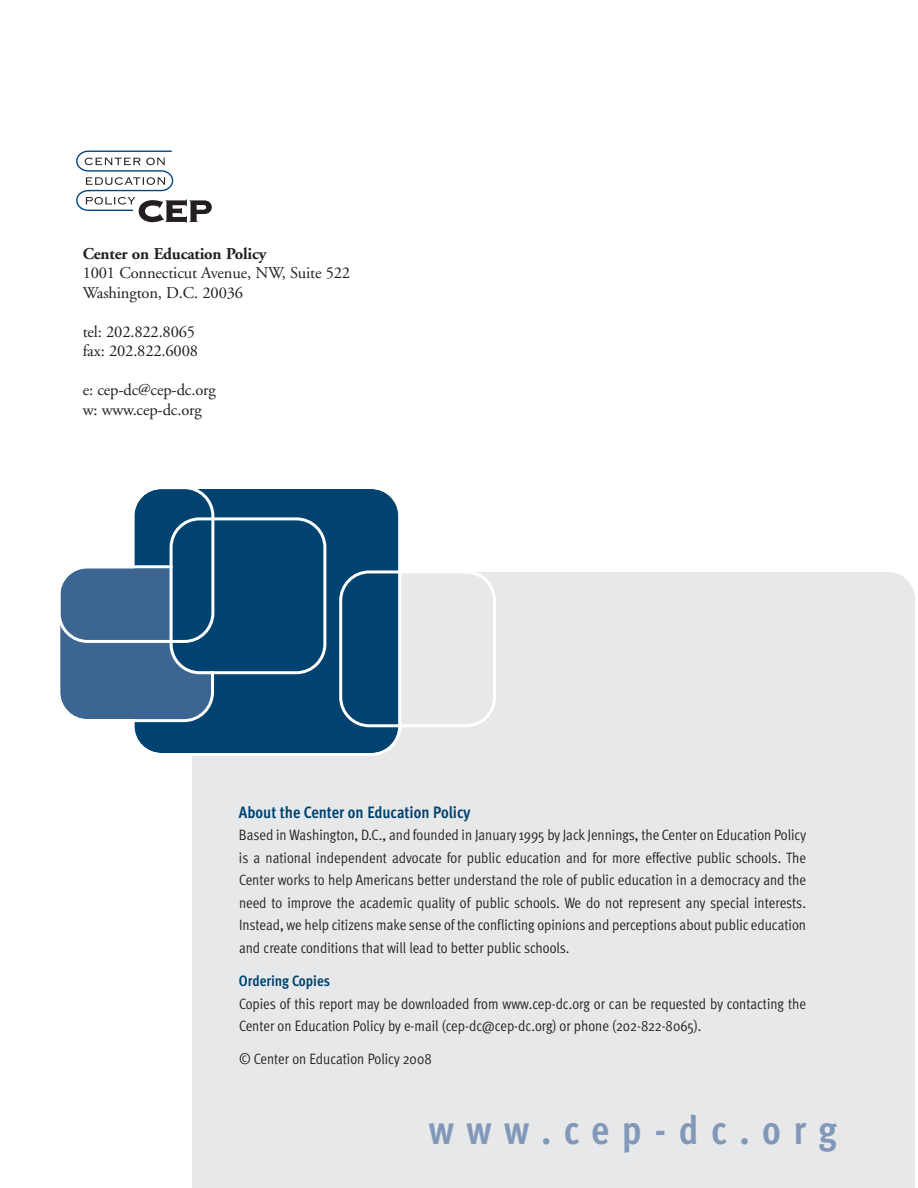
<style>
.page{position:relative;width:918px;height:1188px;background:#fff}
.page>*{position:absolute;margin:0;border:0;box-sizing:border-box;transform-origin:0 0}
.t1{font:700 40.5px "Meta Cond";letter-spacing:.31em;color:#8298b8}
.t2{font:16.5px/19.5px "Adobe Garamond";letter-spacing:-.01em;color:#231f20}
.t3{font:700 16.5px "Meta Cond";color:#004270}
.t4{font:700 16.5px "Adobe Garamond";letter-spacing:-.01em;color:#231f20}
.t5{font:15px/22.5px "Meta Cond Normal";color:#231f20;text-align:justify}
.t6{font:700 15px "Meta Cond";color:#004270}
</style>
<div class="page">
<div style="left:192px;top:572px;width:723px;height:616px;background:#e7e8e9"></div>
<svg style="left:76px;top:151px;width:136px;height:72px"></svg>
<svg style="left:134px;top:489px;width:267px;height:267px;background:#18547d"></svg>
<svg style="left:339px;top:570px;width:157px;height:157px;background:#98b0c0"></svg>
<svg style="left:60px;top:489px;width:266px;height:233px;background:#39698f"></svg>
<p class="t4" style="left:83px;top:247px;width:185px">Center on Education Policy</p>
<p class="t2" style="left:83px;top:264px;width:269px">1001 Connecticut Avenue, NW, Suite 522<br>Washington, D.C. 20036</p>
<p class="t2" style="left:83px;top:323px;width:117px">tel: 202.822.8065 fax: 202.822.6008</p>
<p class="t2" style="left:83px;top:381px;width:135px">e: cep-dc@cep-dc.org w: www.cep-dc.org</p>
<p class="t3" style="left:239px;top:806px;width:233px">About the Center on Education Policy</p>
<p class="t5" style="left:239px;top:825px;width:569px">Based in Washington, D.C., and founded in January 1995 by Jack Jennings, the Center on Education Policy is a national independent advocate for public education and for more effective public schools. The Center works to help Americans better understand the role of public education in a democracy and the need to improve the academic quality of public schools. We do not represent any special interests.<br>Instead, we help citizens make sense of the conflicting opinions and perceptions about public education and create conditions that will lead to better public schools.</p>
<p class="t6" style="left:239px;top:975px;width:93px">Ordering Copies</p>
<p class="t5" style="left:239px;top:993px;width:569px">Copies of this report may be downloaded from www.cep-dc.org or can be requested by contacting the<br>Center on Education Policy by e-mail (cep-dc@cep-dc.org) or phone (202-822-8065).</p>
<p class="t5" style="left:239px;top:1049px;width:194px">© Center on Education Policy 2008</p>
<h1 class="t1" style="left:429px;top:1114px;width:410px">www.cep-dc.org</h1>
</div>
